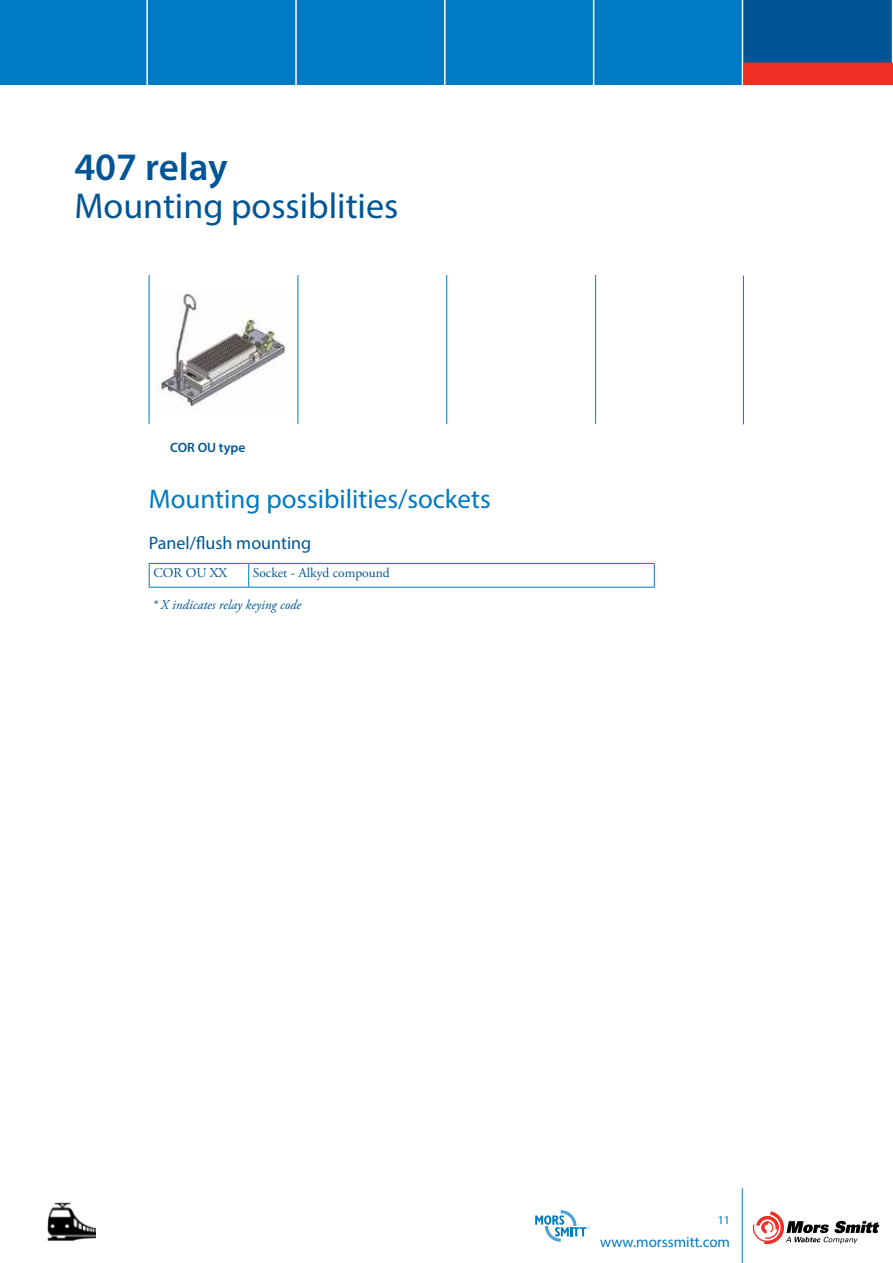
<style>
.page{position:relative;width:893px;height:1263px;background:#fff}
.page>*{position:absolute;margin:0;border:0;box-sizing:border-box;transform-origin:0 0}
.t1{font:600 39px "Myriad Pro";color:#005596}
.t2{font:36px "Myriad Pro";color:#005596}
.t3{font:27px "Myriad Pro";color:#007ac2}
.t4{font:18px "Myriad Pro";color:#005596}
.t5{font:15px "Myriad Pro";color:#007ac2}
.t6{font:13.5px "Adobe Garamond Pro";color:#005596}
.t7{font:italic 13.5px "Adobe Garamond Pro";color:#005596}
.t8{font:600 13.5px "Myriad Pro";color:#005596}
.t9{font:12px "Myriad Pro";color:#007ac2}
</style>
<div class="page">
<div style="left:0;top:0;width:892px;height:85px;background:#007ac2"></div>
<div style="left:743px;top:0;width:148px;height:85px;background:#005596"></div>
<hr style="left:146px;top:0;width:2px;height:87px;background:#fff">
<hr style="left:295px;top:0;width:2px;height:87px;background:#fff">
<hr style="left:444px;top:0;width:2px;height:87px;background:#fff">
<hr style="left:593px;top:0;width:1px;height:87px;background:#fff">
<hr style="left:742px;top:0;width:1px;height:87px;background:#fff">
<div style="left:743px;top:63px;width:150px;height:22px;background:#ee3124"></div>
<svg style="left:753px;top:1211px;width:126px;height:33px"></svg>
<hr style="left:742px;top:1188px;width:1px;height:75px;background:#007ac2">
<svg style="left:535px;top:1210px;width:54px;height:32px"></svg>
<img style="left:48px;top:1202px;width:48px;height:39px">
<svg style="left:149px;top:563px;width:506px;height:24px"></svg>
<hr style="left:149px;top:587px;width:100px;height:1px;background:#007ac2">
<hr style="left:249px;top:587px;width:406px;height:1px;background:#007ac2">
<hr style="left:149px;top:275px;width:1px;height:149px;background:#007ac2">
<hr style="left:298px;top:275px;width:1px;height:149px;background:#007ac2">
<hr style="left:446px;top:275px;width:1px;height:149px;background:#007ac2">
<hr style="left:595px;top:275px;width:1px;height:149px;background:#007ac2">
<hr style="left:743px;top:276px;width:1px;height:148px;background:#007ac2">
<img style="left:157px;top:293px;width:129px;height:120px">
<h1 class="t1" style="left:74px;top:142px;width:155px">407 relay</h1>
<h2 class="t2" style="left:74px;top:183px;width:325px">Mounting possiblities</h2>
<p class="t8" style="left:170px;top:439px;width:77px">COR OU type</p>
<p class="t3" style="left:149px;top:482px;width:343px">Mounting possibilities/sockets</p>
<p class="t4" style="left:149px;top:532px;width:164px">Panel/flush mounting</p>
<p class="t6" style="left:153px;top:565px;width:75px">COR OU XX</p>
<p class="t6" style="left:253px;top:565px;width:138px">Socket - Alkyd compound</p>
<p class="t7" style="left:152px;top:596px;width:151px">* X indicates relay keying code</p>
<p class="t9" style="left:718px;top:1213px;width:14px">11</p>
<p class="t5" style="left:600px;top:1232px;width:131px">www.morssmitt.com</p>
</div>
